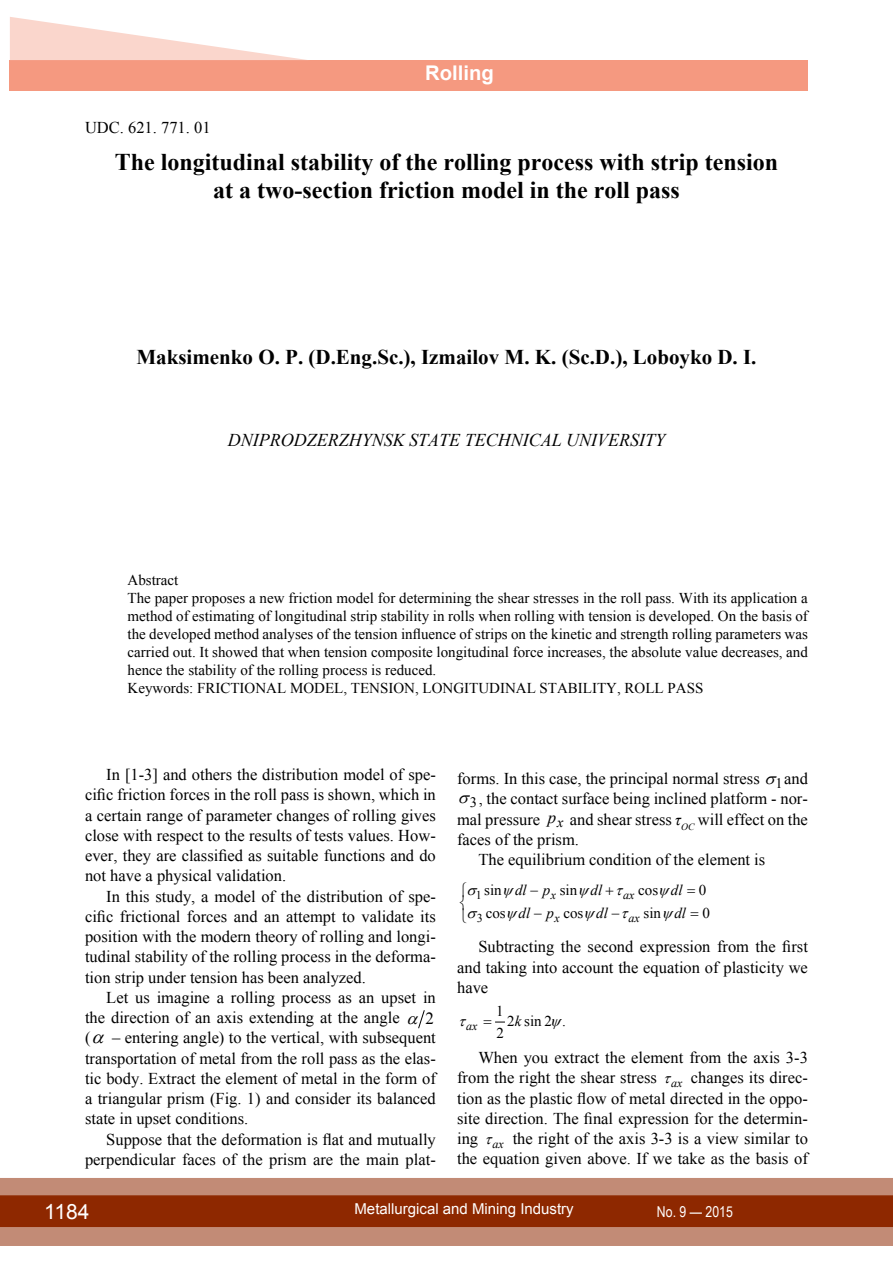
<style>
.page{position:relative;width:893px;height:1263px;background:#fff}
.page>*{position:absolute;margin:0;border:0;box-sizing:border-box;transform-origin:0 0}
.t1{font:700 24px/28.5px "Times New Roman";color:#000;text-align:center}
.t2{font:700 21px "Times New Roman";color:#000}
.t3{font:21px "Arial";color:#fff}
.t4{font:700 20.25px "Arial";color:#fff}
.t5{font:italic 18px "Times New Roman";color:#000}
.t6{font:16.95px "Times New Roman";color:#000}
.t7{font:16.5px/20.2px "Times New Roman";color:#000;text-align:justify}
.t8{font:15px/18px "Times New Roman";color:#000}
.t9{font:15px "Arial";color:#fff}
.t10{font:italic 15px "Times New Roman";color:#000}
.t11{font:15px "Arial Narrow";color:#fff}
.t12{font:italic 12px "Times New Roman";color:#000}
.t13{font:12px/23.1px "Times New Roman";color:#000}
.s1{font-style:italic;font-size:16.8px}
.s2{font-style:italic}
</style>
<div class="page">
<div style="left:0;top:1178px;width:893px;height:68px;background:#c28b76"></div>
<div style="left:0;top:1195px;width:893px;height:32px;background:#8e2800;border:2px solid #8e2800"></div>
<div style="left:10px;top:60px;width:798px;height:31px;background:#f59980"></div>
<svg style="left:10px;top:17px;width:296px;height:43px"></svg>
<svg style="left:418px;top:1010px;width:7px;height:18px"></svg>
<svg style="left:495px;top:1021px;width:9px;height:2px"></svg>
<p class="t4" style="left:425px;top:60px;width:70px">Rolling</p>
<p class="t7" style="left:85px;top:117px;width:127px">UDC. 621. 771. 01</p>
<h1 class="t1" style="left:115px;top:147px;width:665px">The longitudinal stability of the rolling process with strip tension at a two-section friction model in the roll pass</h1>
<p class="t2" style="left:136px;top:342px;width:622px">Maksimenko O. P. (D.Eng.Sc.), Izmailov M. K. (Sc.D.), Loboyko D. I.</p>
<p class="t5" style="left:228px;top:427px;width:439px">DNIPRODZERZHYNSK STATE TECHNICAL UNIVERSITY</p>
<p class="t8" style="left:128px;top:571px;width:682px">Abstract<br>The paper proposes a new friction model for determining the shear stresses in the roll pass. With its application a method of estimating of longitudinal strip stability in rolls when rolling with tension is developed. On the basis of the developed method analyses of the tension influence of strips on the kinetic and strength rolling parameters was carried out. It showed that when tension composite longitudinal force increases, the absolute value decreases, and hence the stability of the rolling process is reduced.<br>Keywords: frictio</p>
<p class="t8" style="left:255px;top:679px;width:59px">nal mode</p>
<p class="t8" style="left:334px;top:679px;width:139px">l, tension, longitudi</p>
<p class="t8" style="left:505px;top:679px;width:191px">nal stability, roll pass</p>
<p class="t7" style="left:85px;top:764px;width:352px;text-indent:21px">In [1-3] and others the distribution model of spe&shy;cific friction forces in the roll pass is shown, which in a certain range of parameter changes of rolling gives close with respect to the results of tests values. How&shy;ever, they are classified as suitable functions and do not have a physical validation.</p>
<p class="t7" style="left:85px;top:886px;width:352px;text-indent:21px">In this study, a model of the distribution of spe&shy;cific frictional forces and an attempt to validate its position with the modern theory of rolling and longi&shy;tudinal stability of the rolling process in the deforma&shy;tion strip under tension has been analyzed.</p>
<p class="t7" style="left:85px;top:987px;width:352px;text-indent:21px">Let us imagine a rolling process as an upset in the direction of an axis extending at the angle</p>
<p class="t6" style="left:425px;top:1007px;width:10px">2</p>
<p class="t7" style="left:85px;top:1027px;width:352px;text-indent:27px">– entering angle) to the vertical, with subsequent transportation of metal from the roll pass as the elas&shy;tic body. Extract the element of metal in the form of a triangular prism (Fig. 1) and consider its balanced state in upset conditions.</p>
<p class="t7" style="left:85px;top:1129px;width:352px;text-align:right">Suppose that the deformation is flat and mutually perpendicular faces of the prism are the main plat-</p>
<p class="t7" style="left:85px;top:1027px;width:7px">(</p>
<p class="t7" style="left:457px;top:768px;width:352px">forms. In this case, the principal normal stress <sub>1</sub>and</p>
<p class="t7" style="left:470px;top:788px;width:340px"><sub>3</sub>, the contact surface being inclined platform - nor-</p>
<p class="t7" style="left:457px;top:809px;width:352px">mal pressure <sub>x</sub><span class="s1">p</span> and shear stress <span class="s2">τ</span><sub>OC</sub> will effect on the</p>
<p class="t7" style="left:457px;top:829px;width:123px">faces of the prism.</p>
<p class="t7" style="left:478px;top:849px;width:288px">The equilibrium condition of the element is</p>
<p class="t13" style="left:476px;top:883px;width:8px">1<br>3</p>
<p class="t10" style="left:515px;top:879px;width:37px">dl p</p>
<p class="t10" style="left:590px;top:879px;width:13px">dl</p>
<p class="t10" style="left:671px;top:879px;width:13px">dl</p>
<p class="t10" style="left:519px;top:903px;width:37px">dl p</p>
<p class="t10" style="left:596px;top:903px;width:25px">dl −</p>
<p class="t10" style="left:674px;top:903px;width:13px">dl</p>
<p class="t7" style="left:457px;top:936px;width:352px;text-indent:21px">Subtracting the second expression from the first and taking into account the equation of plasticity we have</p>
<p class="t8" style="left:496px;top:1002px;width:9px">1</p>
<p class="t8" style="left:507px;top:1011px;width:60px">2 sin2 .</p>
<p class="t8" style="left:496px;top:1023px;width:9px">2</p>
<p class="t8" style="left:484px;top:881px;width:19px">sin</p>
<p class="t8" style="left:560px;top:881px;width:19px">sin</p>
<p class="t8" style="left:638px;top:881px;width:21px">cos</p>
<p class="t8" style="left:699px;top:881px;width:9px">0</p>
<p class="t8" style="left:486px;top:904px;width:21px">cos</p>
<p class="t8" style="left:563px;top:904px;width:21px">cos</p>
<p class="t8" style="left:643px;top:904px;width:19px">sin</p>
<p class="t8" style="left:702px;top:904px;width:9px">0</p>
<p class="t12" style="left:551px;top:886px;width:7px">x</p>
<p class="t12" style="left:623px;top:886px;width:13px">ax</p>
<p class="t12" style="left:554px;top:910px;width:7px">x</p>
<p class="t12" style="left:629px;top:910px;width:13px">ax</p>
<p class="t10" style="left:515px;top:1010px;width:8px">k</p>
<p class="t7" style="left:457px;top:1047px;width:352px;text-indent:21px">When you extract the element from the axis 3-3 from the right the shear stress <sub>ax</sub> changes its direc&shy;tion as the plastic flow of metal directed in the oppo&shy;site direction. The final expression for the determin&shy;ing <sub>ax</sub> the right of the axis 3-3 is a view similar to the equation given above. If we take as the basis of</p>
<p class="t12" style="left:466px;top:1017px;width:13px">ax</p>
<p class="t3" style="left:44px;top:1197px;width:47px">1184</p>
<p class="t9" style="left:354px;top:1199px;width:221px">Metallurgical and Mining Industry</p>
<p class="t11" style="left:657px;top:1201px;width:77px">No. 9 — 2015</p>
</div>
